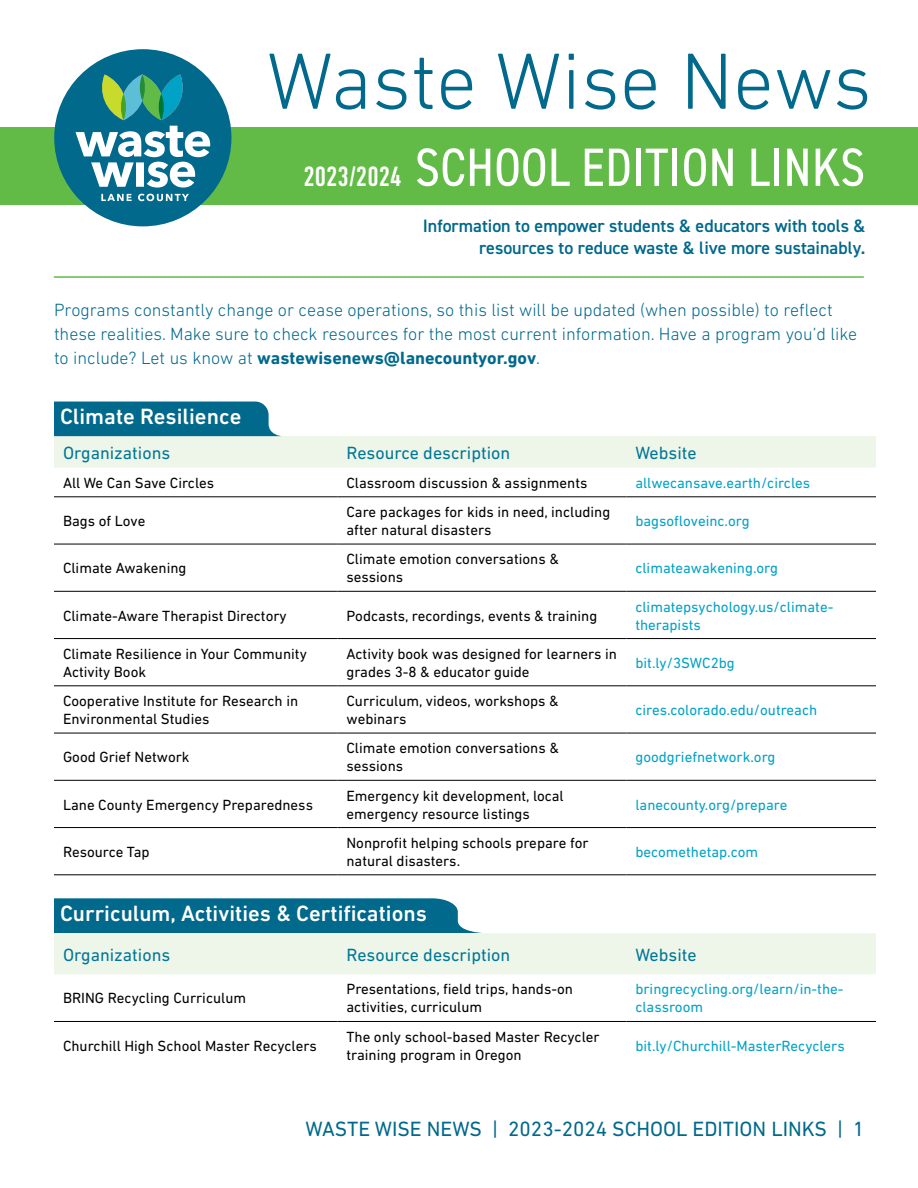
<style>
.page{position:relative;width:918px;height:1188px;background:#fff}
.page>*{position:absolute;margin:0;border:0;box-sizing:border-box;transform-origin:0 0}
.t1{font:300 81px "DIN Next LT Pro";color:#00698c}
.t2{font:condensed 54px "DIN2014";letter-spacing:.01em;color:#fff}
.t3{font:500 condensed 28.5px "DIN Next LT Pro";color:#fff}
.t4{font:500 22.5px "DIN Next LT Pro";color:#fff}
.t5{font:21px "DIN Next LT Pro";color:#00698c}
.t6{font:300 18px/24px "DIN Next LT Pro";color:#00698c}
.t7{font:600 18px/21.6px "DIN2014";color:#00698c;text-align:right}
.t8{font:18px "DIN Next LT Pro";color:#007697}
.t9{font:15px/18px "DIN Next LT Pro";color:#000}
.t10{font:15px/18px "DIN Next LT Pro";color:#00a2c5}
.s1{font-weight:700}
</style>
<div class="page">
<hr style="left:54px;top:276px;width:810px;height:2px;background:#62bb46">
<svg style="left:54px;top:436px;width:822px;height:538px"></svg>
<hr style="left:54px;top:497px;width:123px;height:1px;background:#000">
<hr style="left:177px;top:497px;width:161px;height:1px;background:#000">
<hr style="left:338px;top:497px;width:288px;height:1px;background:#000">
<hr style="left:626px;top:497px;width:250px;height:1px;background:#000">
<hr style="left:54px;top:544px;width:123px;height:1px;background:#000">
<hr style="left:177px;top:544px;width:161px;height:1px;background:#000">
<hr style="left:338px;top:544px;width:288px;height:1px;background:#000">
<hr style="left:626px;top:544px;width:250px;height:1px;background:#000">
<hr style="left:54px;top:591px;width:123px;height:1px;background:#000">
<hr style="left:177px;top:591px;width:161px;height:1px;background:#000">
<hr style="left:338px;top:591px;width:288px;height:1px;background:#000">
<hr style="left:626px;top:591px;width:250px;height:1px;background:#000">
<hr style="left:54px;top:638px;width:123px;height:1px;background:#000">
<hr style="left:177px;top:638px;width:161px;height:1px;background:#000">
<hr style="left:338px;top:638px;width:288px;height:1px;background:#000">
<hr style="left:626px;top:638px;width:250px;height:1px;background:#000">
<hr style="left:54px;top:686px;width:123px;height:1px;background:#000">
<hr style="left:177px;top:686px;width:161px;height:1px;background:#000">
<hr style="left:338px;top:686px;width:288px;height:1px;background:#000">
<hr style="left:626px;top:686px;width:250px;height:1px;background:#000">
<hr style="left:54px;top:733px;width:123px;height:1px;background:#000">
<hr style="left:177px;top:733px;width:161px;height:1px;background:#000">
<hr style="left:338px;top:733px;width:288px;height:1px;background:#000">
<hr style="left:626px;top:733px;width:250px;height:1px;background:#000">
<hr style="left:54px;top:780px;width:123px;height:1px;background:#000">
<hr style="left:177px;top:780px;width:161px;height:1px;background:#000">
<hr style="left:338px;top:780px;width:288px;height:1px;background:#000">
<hr style="left:626px;top:780px;width:250px;height:1px;background:#000">
<hr style="left:54px;top:827px;width:123px;height:1px;background:#000">
<hr style="left:177px;top:827px;width:161px;height:1px;background:#000">
<hr style="left:338px;top:827px;width:288px;height:1px;background:#000">
<hr style="left:626px;top:827px;width:250px;height:1px;background:#000">
<hr style="left:54px;top:875px;width:123px;height:1px;background:#000">
<hr style="left:177px;top:875px;width:161px;height:1px;background:#000">
<hr style="left:338px;top:875px;width:288px;height:1px;background:#000">
<hr style="left:626px;top:875px;width:250px;height:1px;background:#000">
<hr style="left:54px;top:1021px;width:123px;height:1px;background:#000">
<hr style="left:177px;top:1021px;width:161px;height:1px;background:#000">
<hr style="left:338px;top:1021px;width:288px;height:1px;background:#000">
<hr style="left:626px;top:1021px;width:250px;height:1px;background:#000">
<div style="left:54px;top:402px;width:227px;height:34px;background:#00698c"></div>
<svg style="left:54px;top:898px;width:428px;height:35px;background:#107293"></svg>
<div style="left:0;top:127px;width:918px;height:78px;background:#62bb46"></div>
<div style="left:54px;top:49px;width:177px;height:177px;background:#00698c;border-radius:50%"></div>
<svg style="left:75px;top:126px;width:135px;height:62px"></svg>
<svg style="left:102px;top:74px;width:81px;height:46px"></svg>
<svg style="left:101px;top:194px;width:88px;height:7px"></svg>
<h1 class="t1" style="left:267px;top:35px;width:606px">Waste Wise News</h1>
<h2 class="t2" style="left:415px;top:131px;width:452px">SCHOOL EDITION LINKS</h2>
<p class="t7" style="left:423px;top:215px;width:444px">Information to empower students &amp; educators with tools &amp; resources to reduce waste &amp; live more sustainably.</p>
<h3 class="t3" style="left:304px;top:161px;width:99px">2023/2024</h3>
<p class="t6" style="left:54px;top:298px;width:805px">Programs constantly change or cease operations, so this list will be updated (when possible) to reflect these realities. Make sure to check resources for the most current information. Have a program you’d like to include? Let us know at <span class="s1">wastewisenews@lanecountyor.gov</span>.</p>
<h3 class="t4" style="left:60px;top:404px;width:183px">Climate Resilience</h3>
<p class="t8" style="left:63px;top:442px;width:109px">Organizations</p>
<p class="t8" style="left:346px;top:442px;width:165px">Resource description</p>
<p class="t8" style="left:635px;top:442px;width:63px">Website</p>
<p class="t9" style="left:63px;top:474px;width:153px">All We Can Save Circles</p>
<p class="t9" style="left:346px;top:474px;width:242px">Classroom discussion &amp; assignments</p>
<p class="t10" style="left:635px;top:474px;width:176px">allwecansave.earth/circles</p>
<p class="t9" style="left:63px;top:512px;width:84px">Bags of Love</p>
<p class="t9" style="left:346px;top:503px;width:265px">Care packages for kids in need, including after natural disasters</p>
<p class="t10" style="left:635px;top:512px;width:116px">bagsofloveinc.org</p>
<p class="t9" style="left:63px;top:559px;width:125px">Climate Awakening</p>
<p class="t9" style="left:346px;top:550px;width:214px">Climate emotion conversations &amp; sessions</p>
<p class="t10" style="left:635px;top:559px;width:144px">climateawakening.org</p>
<p class="t9" style="left:63px;top:606px;width:225px">Climate-Aware Therapist Directory</p>
<p class="t9" style="left:346px;top:606px;width:252px">Podcasts, recordings, events &amp; training</p>
<p class="t10" style="left:635px;top:597px;width:200px">climatepsychology.us/climate&shy;therapists</p>
<p class="t9" style="left:63px;top:645px;width:245px">Climate Resilience in Your Community<br>Activity Book</p>
<p class="t9" style="left:346px;top:645px;width:272px">Activity book was designed for learners in grades 3-8 &amp; educator guide</p>
<p class="t10" style="left:635px;top:654px;width:101px">bit.ly/3SWC2bg</p>
<p class="t9" style="left:63px;top:692px;width:237px">Cooperative Institute for Research in<br>Environmental Studies</p>
<p class="t9" style="left:346px;top:692px;width:214px">Curriculum, videos, workshops &amp; webinars</p>
<p class="t10" style="left:635px;top:701px;width:183px">cires.colorado.edu/outreach</p>
<p class="t9" style="left:63px;top:748px;width:128px">Good Grief Network</p>
<p class="t9" style="left:346px;top:739px;width:214px">Climate emotion conversations &amp; sessions</p>
<p class="t10" style="left:635px;top:748px;width:142px">goodgriefnetwork.org</p>
<p class="t9" style="left:63px;top:795px;width:252px">Lane County Emergency Preparedness</p>
<p class="t9" style="left:346px;top:786px;width:219px">Emergency kit development, local emergency resource listings</p>
<p class="t10" style="left:635px;top:795px;width:153px">lanecounty.org/prepare</p>
<p class="t9" style="left:63px;top:843px;width:88px">Resource Tap</p>
<p class="t9" style="left:346px;top:834px;width:244px">Nonprofit helping schools prepare for natural disasters.</p>
<p class="t10" style="left:635px;top:843px;width:124px">becomethetap.com</p>
<h3 class="t4" style="left:60px;top:901px;width:369px">Curriculum, Activities &amp; Certifications</h3>
<p class="t8" style="left:63px;top:944px;width:109px">Organizations</p>
<p class="t8" style="left:346px;top:944px;width:165px">Resource description</p>
<p class="t8" style="left:635px;top:944px;width:63px">Website</p>
<p class="t9" style="left:63px;top:989px;width:185px">BRING Recycling Curriculum</p>
<p class="t9" style="left:346px;top:980px;width:228px">Presentations, field trips, hands-on activities, curriculum</p>
<p class="t10" style="left:635px;top:980px;width:210px">bringrecycling.org/learn/in-the&shy;classroom</p>
<p class="t9" style="left:63px;top:1036px;width:255px">Churchill High School Master Recyclers</p>
<p class="t9" style="left:346px;top:1027px;width:255px">The only school-based Master Recycler training program in Oregon</p>
<p class="t10" style="left:635px;top:1036px;width:211px">bit.ly/Churchill-MasterRecyclers</p>
<h3 class="t5" style="left:306px;top:1117px;width:561px">WASTE WISE NEWS | 2023-2024 SCHOOL EDITION LINKS | 1</h3>
</div>
